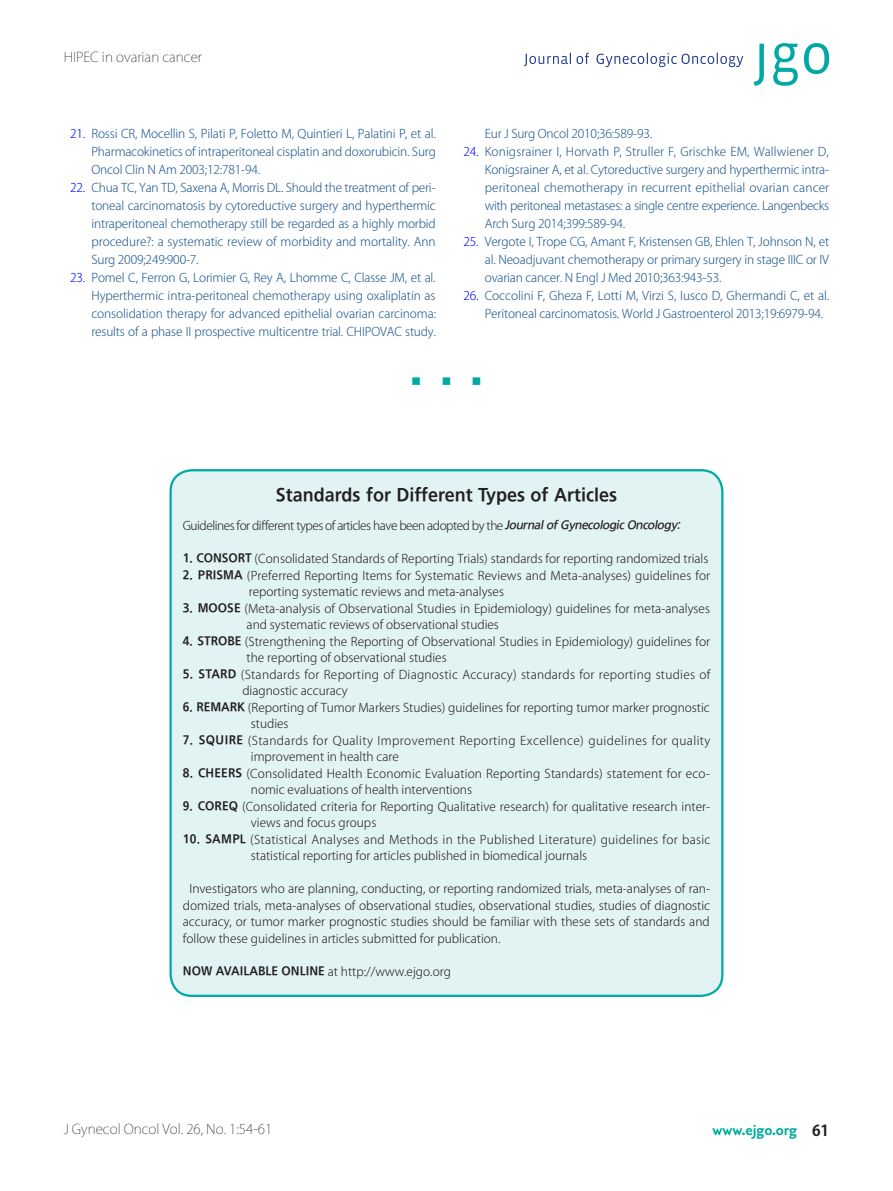
<style>
.page{position:relative;width:893px;height:1191px;background:#fff}
.page>*{position:absolute;margin:0;border:0;box-sizing:border-box;transform-origin:0 0}
.본문{font:18px "Rix J Go B";color:#231f20}
.t1{font:700 15px "Nexus Sans";color:#00a99d}
.t2{font:200 13.5px "Koz Go Pro";color:#231f20}
.참고문헌{font:300 12px/18px "Koz Go Pro";letter-spacing:-.015em;color:#1f588f;text-align:justify}
.본문-2{font:300 12px/16.5px "Koz Go Pro";color:#231f20}
.본문-3{font:300 12px/16.5px "Koz Go Pro";letter-spacing:.02em;color:#231f20}
.본문-4{font:300 12px/16.5px "Koz Go Pro";letter-spacing:.035em;color:#231f20}
.본문-5{font:300 12px "Koz Go Pro";letter-spacing:-.04em;color:#231f20}
.본문-6{font:700 7.5px "Koz Go Pro";color:#00a9a5}
.s1{color:#00f}
.s2{font-family:"Rix J Go M";font-weight:400;font-style:italic}
.s3{font-family:"Rix J Go B";font-weight:400}
.s4{font-family:"Koz Go Pro";color:#231f20}
</style>
<div class="page">
<svg style="left:754px;top:43px;width:75px;height:43px"></svg>
<svg style="left:524px;top:53px;width:219px;height:14px"></svg>
<div style="left:171px;top:470px;width:551px;height:525px;background:#e2f3f3;border-radius:21px"></div>
<div style="left:169px;top:469px;width:554px;height:528px;border:2px solid #00a9a5;border-radius:21px"></div>
<p class="t2" style="left:64px;top:49px;width:140px">HIPEC in ovarian cancer</p>
<p class="참고문헌" style="left:91px;top:125px;width:346px;text-indent:-21px"><span class="s1">21.</span> Rossi CR, Mocellin S, Pilati P, Foletto M, Quintieri L, Palatini P, et al.<br>Pharmacokinetics of intraperitoneal cisplatin and doxorubicin. Surg Oncol Clin N Am 2003;12:781-94.</p>
<p class="참고문헌" style="left:91px;top:179px;width:346px;text-indent:-21px"><span class="s1">22.</span> Chua TC, Yan TD, Saxena A, Morris DL. Should the treatment of peri&shy;toneal carcinomatosis by cytoreductive surgery and hyperthermic intraperitoneal chemotherapy still be regarded as a highly morbid procedure?: a systematic review of morbidity and mortality. Ann Surg 2009;249:900-7.</p>
<p class="참고문헌" style="left:91px;top:269px;width:346px;text-indent:-21px"><span class="s1">23.</span> Pomel C, Ferron G, Lorimier G, Rey A, Lhomme C, Classe JM, et al.<br>Hyperthermic intra-peritoneal chemotherapy using oxaliplatin as consolidation therapy for advanced epithelial ovarian carcinoma: results of a phase II prospective multicentre trial. CHIPOVAC study.</p>
<p class="참고문헌" style="left:485px;top:125px;width:169px">Eur J Surg Oncol 2010;36:589-93.</p>
<p class="참고문헌" style="left:485px;top:143px;width:346px;text-indent:-21px"><span class="s1">24.</span> Konigsrainer I, Horvath P, Struller F, Grischke EM, Wallwiener D, Konigsrainer A, et al. Cytoreductive surgery and hyperthermic intra&shy;peritoneal chemotherapy in recurrent epithelial ovarian cancer with peritoneal metastases: a single centre experience. Langenbecks Arch Surg 2014;399:589-94.</p>
<p class="참고문헌" style="left:485px;top:233px;width:346px;text-indent:-21px"><span class="s1">25.</span> Vergote I, Trope CG, Amant F, Kristensen GB, Ehlen T, Johnson N, et al. Neoadjuvant chemotherapy or primary surgery in stage IIIC or IV ovarian cancer. N Engl J Med 2010;363:943-53.</p>
<p class="참고문헌" style="left:485px;top:287px;width:346px;text-indent:-21px"><span class="s1">26.</span> Coccolini F, Gheza F, Lotti M, Virzi S, Iusco D, Ghermandi C, et al.<br>Peritoneal carcinomatosis. World J Gastroenterol 2013;19:6979-94.</p>
<p class="본문-6" style="left:413px;top:376px;width:9px">█</p>
<p class="본문-6" style="left:443px;top:376px;width:9px">█</p>
<p class="본문-6" style="left:473px;top:376px;width:9px">█</p>
<p class="본문" style="left:276px;top:484px;width:343px">Standards for Different Types of Articles</p>
<p class="본문-5" style="left:183px;top:518px;width:501px">Guidelines for different types of articles have been adopted by the <span class="s2">JournalofGynecologicOncology:</span></p>
<p class="본문-2" style="left:183px;top:550px;width:527px"><span class="s3">1. CONSORT</span> (Consolidated Standards of Reporting Trials) standards for reporting randomized trials</p>
<p class="본문-2" style="left:249px;top:567px;width:463px;text-indent:-66px"><span class="s3">2. PRISMA</span> (Preferred Reporting Items for Systematic Reviews and Meta-analyses) guidelines for reporting systematic reviews and meta-analyses</p>
<p class="본문-2" style="left:247px;top:600px;width:465px;text-indent:-64px"><span class="s3">3. MOOSE</span> (Meta-analysis of Observational Studies in Epidemiology) guidelines for meta-analyses and systematic reviews of observational studies</p>
<p class="본문-2" style="left:247px;top:633px;width:465px;text-indent:-64px"><span class="s3">4. STROBE</span> (Strengthening the Reporting of Observational Studies in Epidemiology) guidelines for the reporting of observational studies</p>
<p class="본문-3" style="left:242px;top:666px;width:469px;text-indent:-60px"><span class="s3">5. STARD</span> (Standards for Reporting of Diagnostic Accuracy) standards for reporting studies of diagnostic accuracy</p>
<p class="본문-2" style="left:251px;top:699px;width:460px;text-indent:-68px"><span class="s3">6. REMARK</span> (Reporting of Tumor Markers Studies) guidelines for reporting tumor marker prognostic studies</p>
<p class="본문-4" style="left:251px;top:732px;width:461px;text-indent:-68px"><span class="s3">7. SQUIRE</span> (Standards for Quality Improvement Reporting Excellence) guidelines for quality improvement in health care</p>
<p class="본문-2" style="left:251px;top:765px;width:461px;text-indent:-68px"><span class="s3">8. CHEERS</span> (Consolidated Health Economic Evaluation Reporting Standards) statement for eco&shy;nomic evaluations of health interventions</p>
<p class="본문-2" style="left:251px;top:798px;width:461px;text-indent:-68px"><span class="s3">9. COREQ</span> (Consolidated criteria for Reporting Qualitative research) for qualitative research inter&shy;views and focus groups</p>
<p class="본문-3" style="left:251px;top:831px;width:461px;text-indent:-68px"><span class="s3">10. SAMPL</span> (Statistical Analyses and Methods in the Published Literature) guidelines for basic statistical reporting for articles published in biomedical journals</p>
<p class="본문-2" style="left:183px;top:880px;width:529px;text-align:justify;text-indent:7px">Investigators who are planning, conducting, or reporting randomized trials, meta-analyses of ran&shy;domized trials, meta-analyses of observational studies, observational studies, studies of diagnostic accuracy, or tumor marker prognostic studies should be familiar with these sets of standards and follow these guidelines in articles submitted for publication.</p>
<p class="본문-2" style="left:183px;top:963px;width:270px"><span class="s3">NOW AVAILABLE ONLINE</span> at http://www.ejgo.org</p>
<p class="t2" style="left:64px;top:1120px;width:210px">J Gynecol Oncol Vol. 26, No. 1:54-61</p>
<p class="t1" style="left:713px;top:1120px;width:118px">www.ejgo.org <span class="s4">61</span></p>
</div>
